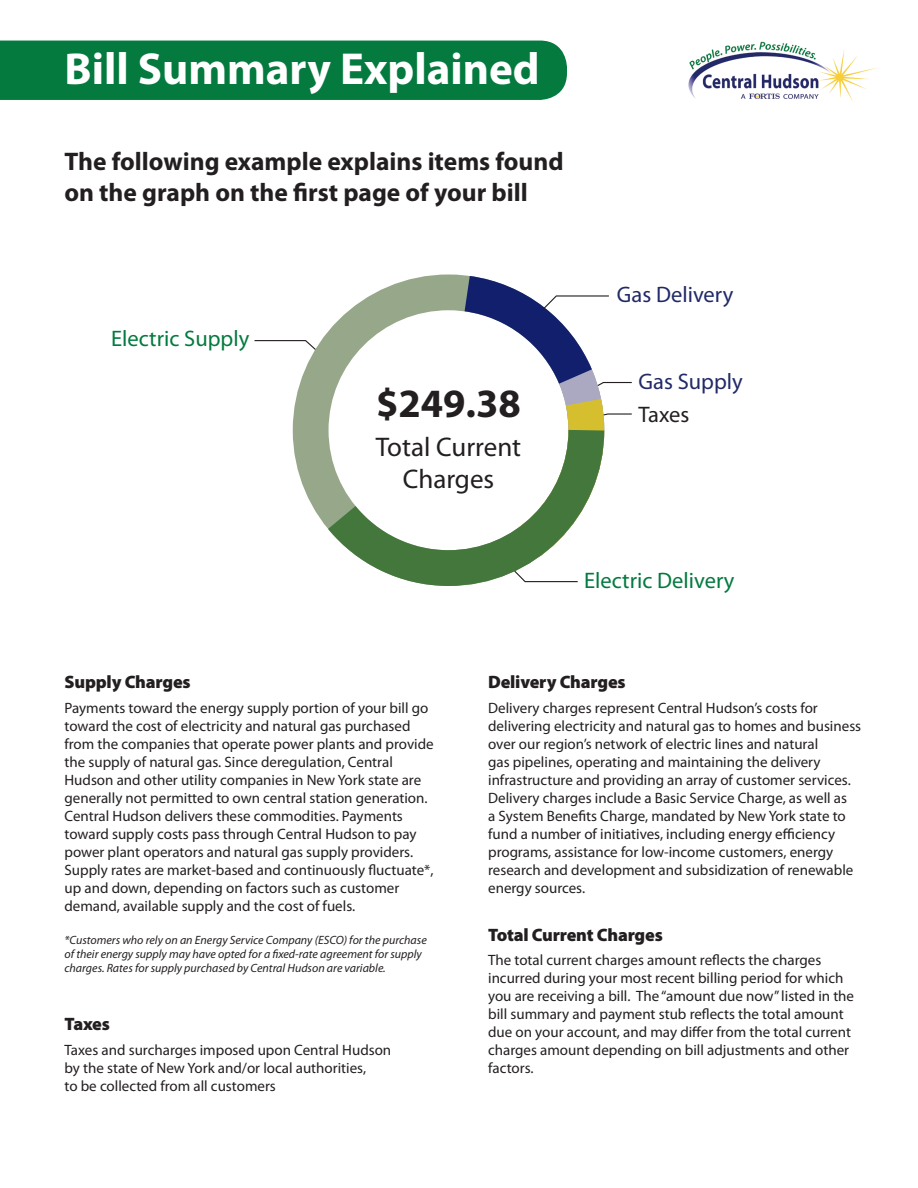
<style>
.page{position:relative;width:918px;height:1188px;background:#fff}
.page>*{position:absolute;margin:0;border:0;box-sizing:border-box;transform-origin:0 0}
.t1{font:700 45px "Myriad Pro";color:#fff}
.t2{font:700 40.35px "Myriad Pro";color:#231f20}
.t3{font:27px/32.4px "Myriad Pro";color:#231f20;text-align:center}
.t4{font:700 25.5px/30.6px "Myriad Pro";color:#231f20}
.t5{font:22.5px "Myriad Pro";color:#047a3f}
.t6{font:22.5px "Myriad Pro";color:#212a67}
.t7{font:22.5px "Myriad Pro";letter-spacing:-.01em;color:#231f20}
.t8{font:900 18px "Myriad Pro";letter-spacing:-.01em;color:#231f20}
.t9{font:15px/18px "Myriad Pro";color:#231f20}
.t10{font:italic 12px/14.4px "Myriad Pro";color:#231f20}
</style>
<div class="page">
<svg style="left:254px;top:339px;width:68px;height:14px"></svg>
<div style="left:0;top:41px;width:567px;height:59px;background:#047a3f"></div>
<img style="left:688px;top:41px;width:189px;height:60px">
<div style="left:293px;top:274px;width:311px;height:312px;border:36px solid #96a889;border-radius:50%"></div>
<svg style="left:292px;top:394px;width:135px;height:191px"></svg>
<svg style="left:427px;top:274px;width:205px;height:312px"></svg>
<p class="t1" style="left:64px;top:39px;width:477px">Bill Summary Explained</p>
<p class="t4" style="left:64px;top:145px;width:501px">The following example explains items found on the graph on the first page of your bill</p>
<p class="t5" style="left:111px;top:325px;width:140px">Electric Supply</p>
<p class="t2" style="left:376px;top:377px;width:146px">$249.38</p>
<p class="t3" style="left:376px;top:430px;width:147px">Total Current<br>Charges</p>
<p class="t6" style="left:617px;top:280px;width:118px">Gas Delivery</p>
<p class="t6" style="left:639px;top:368px;width:106px">Gas Supply</p>
<p class="t7" style="left:639px;top:401px;width:52px">Taxes</p>
<p class="t5" style="left:584px;top:566px;width:152px">Electric Delivery</p>
<p class="t8" style="left:64px;top:670px;width:128px">Supply Charges</p>
<p class="t9" style="left:64px;top:699px;width:371px">Payments toward the energy supply portion of your bill go toward the cost of electricity and natural gas purchased from the companies that operate power plants and provide the supply of natural gas. Since deregulation, Central Hudson and other utility companies in New York state are generally not permitted to own central station generation.<br>Central Hudson delivers these commodities. Payments toward supply costs pass through Central Hudson to pay power plant operators and natural gas supply providers.<br>Supply rates are market-based and continuously fluctuate*, up and down, depending on factors such as customer demand, available supply and the cost of fuels.</p>
<p class="t10" style="left:64px;top:932px;width:364px">*Customers who rely on an Energy Service Company (ESCO) for the purchase of their energy supply may have opted for a fixed-rate agreement for supply charges. Rates for supply purchased by Central Hudson are variable.</p>
<p class="t8" style="left:64px;top:1012px;width:47px">Taxes</p>
<p class="t9" style="left:64px;top:1040px;width:328px">Taxes and surcharges imposed upon Central Hudson by the state of New York and/or local authorities,<br>to be collected from all customers</p>
<p class="t8" style="left:488px;top:670px;width:139px">Delivery Charges</p>
<p class="t9" style="left:488px;top:699px;width:375px">Delivery charges represent Central Hudson’s costs for delivering electricity and natural gas to homes and business over our region’s network of electric lines and natural<br>gas pipelines, operating and maintaining the delivery infrastructure and providing an array of customer services.<br>Delivery charges include a Basic Service Charge, as well as<br>a System Benefits Charge, mandated by New York state to fund a number of initiatives, including energy efficiency programs, assistance for low-income customers, energy research and development and subsidization of renewable energy sources.</p>
<p class="t8" style="left:488px;top:922px;width:176px">Total Current Charges</p>
<p class="t9" style="left:488px;top:951px;width:368px">The total current charges amount reflects the charges incurred during your most recent billing period for which you are receiving a bill. The “amount due now” listed in the bill summary and payment stub reflects the total amount due on your account, and may differ from the total current charges amount depending on bill adjustments and other factors.</p>
</div>
